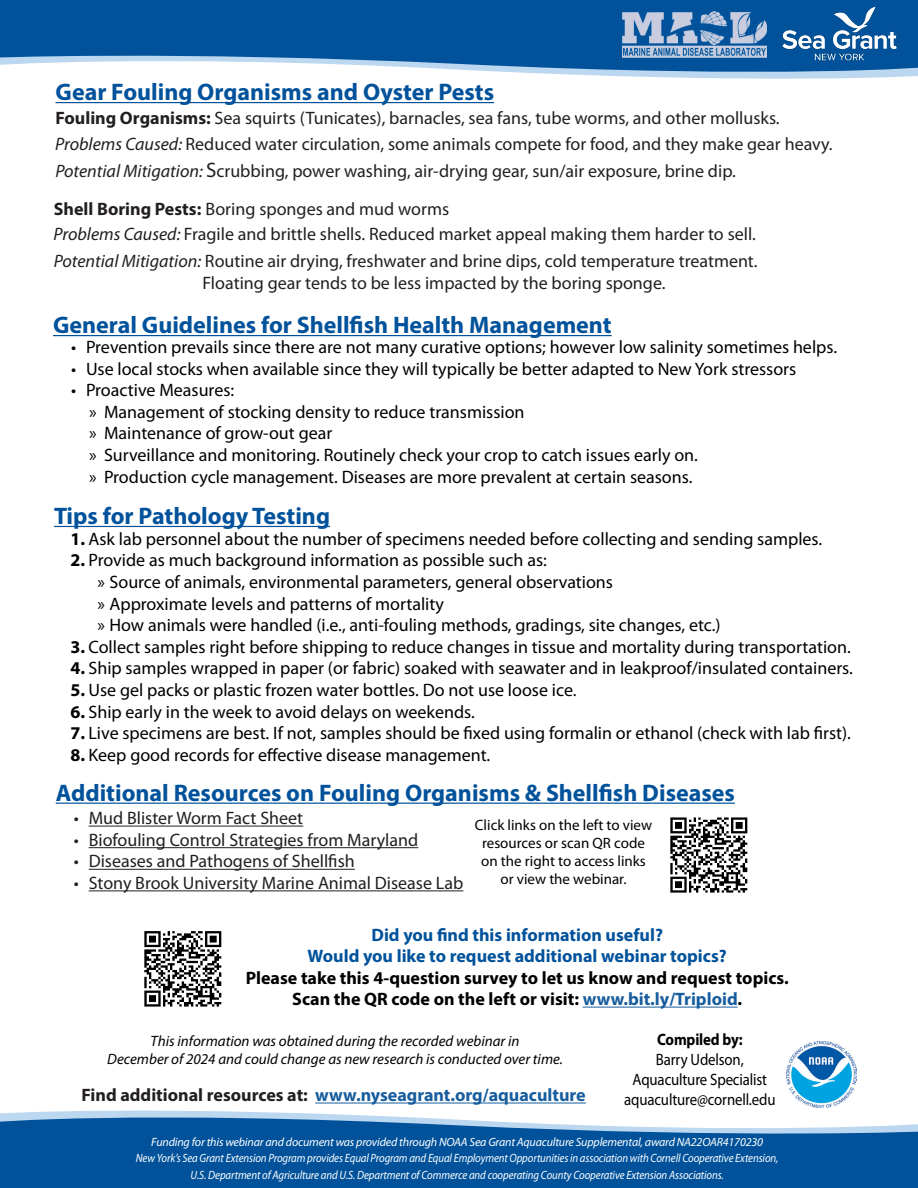
<style>
.page{position:relative;width:918px;height:1188px;background:#fff}
.page>*{position:absolute;margin:0;border:0;box-sizing:border-box;transform-origin:0 0}
.Questions{font:700 24px "Myriad Pro";color:#01529b}
.t1{font:18px "Myriad Pro";color:#000}
.Questions-2{font:18px "Myriad Pro";color:#231f20}
.Answers{font:700 18px "Myriad Pro";color:#000}
.Answers-2{font:700 18px "Myriad Pro";color:#01529b}
.Hyperlink{font:700 18px "Myriad Pro";color:#175d9e}
.t2{font:16.5px/19.8px "Myriad Pro";letter-spacing:-.01em;color:#000;text-align:center;scale:.9 1}
.Answers-3{font:italic 15px "Myriad Pro";color:#000}
.Answers-4{font:15px/18px "Myriad Pro";color:#000;text-align:center}
.NYSG_Boiler_plate{font:italic 12px "Myriad Pro";letter-spacing:-.01em;color:#fff;scale:.9 1}
.NYSG_Boiler_plate-2{font:italic 12px "Myriad Pro";letter-spacing:-.01em;color:#fff}
.s1{font-weight:700}
.s2{font-style:italic}
.s3{font-size:21px}
.s4{color:#175d9e}
.s5{color:#231f20}
</style>
<div class="page">
<hr style="left:56px;top:803px;width:679px;height:1px;background:#01529b">
<hr style="left:53px;top:335px;width:559px;height:1px;background:#01529b">
<svg style="left:0;top:0;width:918px;height:79px;background:#3978b2"></svg>
<img style="left:776px;top:2px;width:127px;height:62px">
<svg style="left:0;top:1110px;width:918px;height:78px;background:#2e71ad"></svg>
<hr style="left:583px;top:1007px;width:155px;height:1px;background:#175d9e">
<hr style="left:315px;top:1103px;width:271px;height:1px;background:#175d9e">
<img style="left:786px;top:1041px;width:71px;height:66px">
<img style="left:144px;top:931px;width:78px;height:76px">
<img style="left:623px;top:8px;width:143px;height:55px">
<hr style="left:56px;top:102px;width:438px;height:1px;background:#01529b">
<hr style="left:89px;top:826px;width:214px;height:1px;background:#231f20">
<hr style="left:89px;top:847px;width:329px;height:1px;background:#231f20">
<hr style="left:89px;top:869px;width:266px;height:1px;background:#231f20">
<hr style="left:89px;top:890px;width:374px;height:1px;background:#231f20">
<hr style="left:54px;top:526px;width:276px;height:1px;background:#01529b">
<img style="left:670px;top:817px;width:78px;height:76px">
<p class="Questions" style="left:56px;top:76px;width:440px">Gear Fouling Organisms and Oyster Pests</p>
<p class="Questions-2" style="left:56px;top:107px;width:726px"><span class="s1">Fouling Organisms:</span> Sea squirts (Tunicates), barnacles, sea fans, tube worms, and other mollusks.</p>
<p class="Questions-2" style="left:55px;top:133px;width:779px"><span class="s2">Problems Caused:</span> Reduced water circulation, some animals compete for food, and they make gear heavy.</p>
<p class="Questions-2" style="left:55px;top:160px;width:682px"><span class="s2">Potential Mitigation:</span> <span class="s3">S</span>crubbing, power washing, air-drying gear, sun/air exposure, brine dip.</p>
<p class="Questions-2" style="left:54px;top:198px;width:397px"><span class="s1">Shell Boring Pests:</span> Boring sponges and mud worms</p>
<p class="Questions-2" style="left:54px;top:223px;width:704px"><span class="s2">Problems Caused:</span> Fragile and brittle shells. Reduced market appeal making them harder to sell.</p>
<p class="Questions-2" style="left:54px;top:250px;width:705px"><span class="s2">Potential Mitigation:</span> Routine air drying, freshwater and brine dips, cold temperature treatment.</p>
<p class="Questions-2" style="left:203px;top:272px;width:465px">Floating gear tends to be less impacted by the boring sponge.</p>
<p class="Questions" style="left:53px;top:309px;width:560px">General Guidelines for Shellfish Health Management</p>
<p class="t1" style="left:71px;top:336px;width:768px">• Prevention prevails since there are not many curative options; however low salinity sometimes helps.</p>
<p class="t1" style="left:71px;top:357px;width:727px">• Use local stocks when available since they will typically be better adapted to New York stressors</p>
<p class="t1" style="left:71px;top:379px;width:165px">• Proactive Measures:</p>
<p class="t1" style="left:89px;top:401px;width:437px">» Management of stocking density to reduce transmission</p>
<p class="t1" style="left:89px;top:422px;width:245px">» Maintenance of grow-out gear</p>
<p class="t1" style="left:89px;top:444px;width:610px">» Surveillance and monitoring. Routinely check your crop to catch issues early on.</p>
<p class="t1" style="left:89px;top:465px;width:605px">» Production cycle management. Diseases are more prevalent at certain seasons.</p>
<p class="Questions" style="left:54px;top:500px;width:278px">Tips for Pathology Testing</p>
<p class="t1" style="left:70px;top:528px;width:753px"><span class="s1">1.</span> Ask lab personnel about the number of specimens needed before collecting and sending samples.</p>
<p class="t1" style="left:70px;top:549px;width:478px"><span class="s1">2.</span> Provide as much background information as possible such as:</p>
<p class="t1" style="left:98px;top:571px;width:517px">» Source of animals, environmental parameters, general observations</p>
<p class="t1" style="left:98px;top:593px;width:348px">» Approximate levels and patterns of mortality</p>
<p class="t1" style="left:98px;top:614px;width:625px">» How animals were handled (i.e., anti-fouling methods, gradings, site changes, etc.)</p>
<p class="t1" style="left:70px;top:636px;width:782px"><span class="s1">3.</span> Collect samples right before shipping to reduce changes in tissue and mortality during transportation.</p>
<p class="t1" style="left:70px;top:657px;width:784px"><span class="s1">4.</span> Ship samples wrapped in paper (or fabric) soaked with seawater and in leakproof/insulated containers.</p>
<p class="t1" style="left:70px;top:679px;width:508px"><span class="s1">5.</span> Use gel packs or plastic frozen water bottles. Do not use loose ice.</p>
<p class="t1" style="left:70px;top:701px;width:406px"><span class="s1">6.</span> Ship early in the week to avoid delays on weekends.</p>
<p class="t1" style="left:70px;top:722px;width:782px"><span class="s1">7.</span> Live specimens are best. If not, samples should be fixed using formalin or ethanol (check with lab first).</p>
<p class="t1" style="left:70px;top:744px;width:421px"><span class="s1">8.</span> Keep good records for effective disease management.</p>
<p class="Questions" style="left:56px;top:777px;width:681px">Additional Resources on Fouling Organisms &amp; Shellfish Diseases</p>
<p class="Questions-2" style="left:74px;top:807px;width:231px">• Mud Blister Worm Fact Sheet</p>
<p class="Questions-2" style="left:74px;top:829px;width:346px">• Biofouling Control Strategies from Maryland</p>
<p class="Questions-2" style="left:74px;top:850px;width:283px">• Diseases and Pathogens of Shellfish</p>
<p class="Questions-2" style="left:74px;top:872px;width:391px">• Stony Brook University Marine Animal Disease Lab</p>
<p class="Answers-4" style="left:475px;top:815px;width:179px">Click links on the left to view resources or scan QR code on the right to access links or view the webinar.</p>
<p class="Answers-2" style="left:371px;top:923px;width:293px">Did you find this information useful?</p>
<p class="Answers-2" style="left:308px;top:944px;width:421px">Would you like to request additional webinar topics?</p>
<p class="Answers" style="left:246px;top:966px;width:545px">Please take this 4-question survey to let us know and request topics.</p>
<p class="Answers" style="left:292px;top:987px;width:452px">Scan the QR code on the left or visit: <span class="s4">www.bit.ly/Triploid</span>.</p>
<p class="t2" style="left:633px;top:1030px;width:151px"><span class="s1">Compiled by:<br></span>Barry Udelson,<br>Aquaculture Specialist</p>
<p class="Hyperlink" style="left:81px;top:1083px;width:506px"><span class="s5">Find additional resources at:</span> www.nyseagrant.org/aquaculture</p>
<p class="t2" style="left:624px;top:1089px;width:170px">aquaculture@cornell.edu</p>
<p class="Answers-3" style="left:151px;top:1032px;width:370px">This information was obtained during the recorded webinar in</p>
<p class="Answers-3" style="left:107px;top:1050px;width:457px">December of 2024 and could change as new research is conducted over time.</p>
<p class="NYSG_Boiler_plate-2" style="left:151px;top:1134px;width:613px">Funding for this webinar and document was provided through NOAA Sea Grant Aquaculture Supplemental, award NA22OAR4170230</p>
<p class="NYSG_Boiler_plate" style="left:136px;top:1151px;width:715px">New York’s Sea Grant Extension Program provides Equal Program and Equal Employment Opportunities in association with Cornell Cooperative Extension,</p>
<p class="NYSG_Boiler_plate" style="left:191px;top:1167px;width:594px">U.S. Department of Agriculture and U.S. Department of Commerce and cooperating County Cooperative Extension Associations.</p>
</div>
